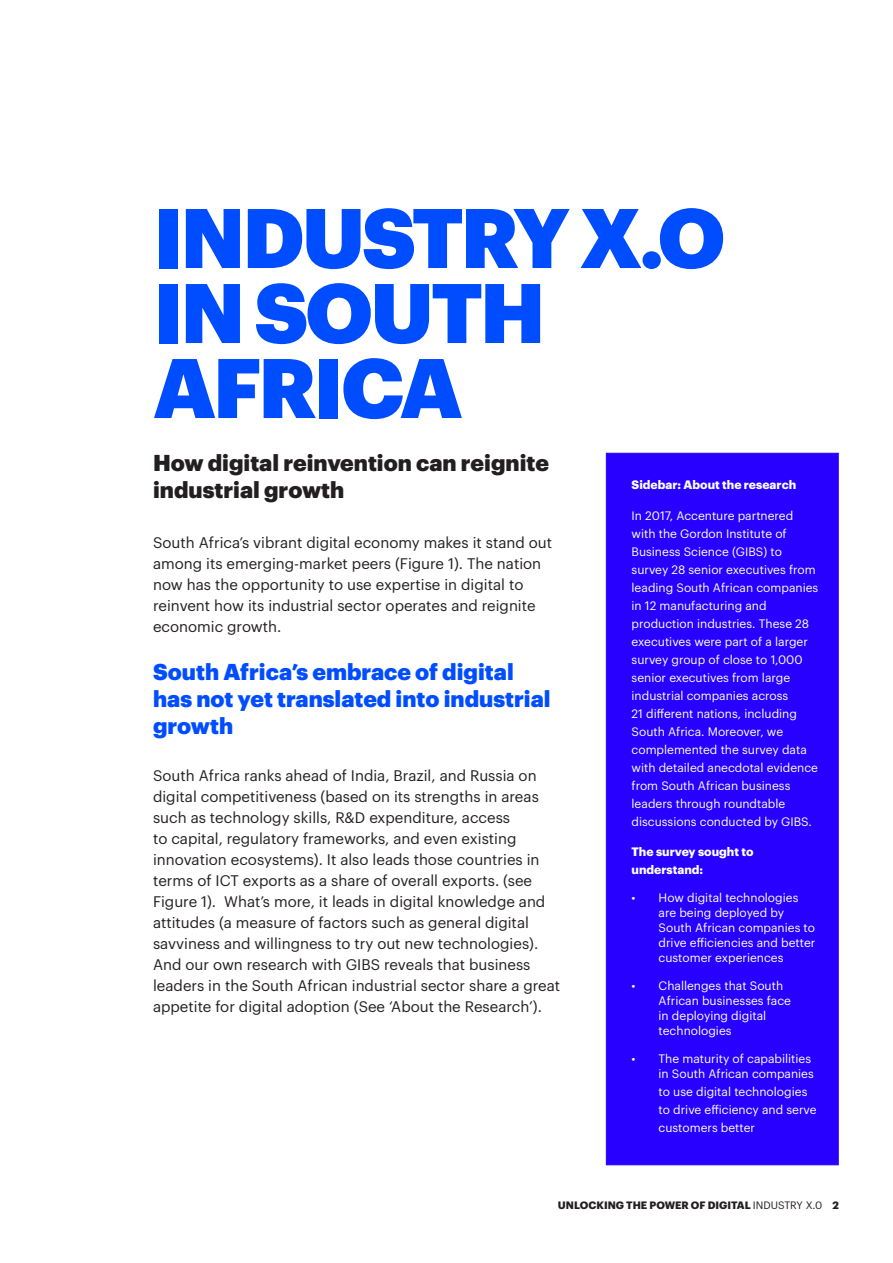
<style>
.page{position:relative;width:893px;height:1263px;background:#fff}
.page>*{position:absolute;margin:0;border:0;box-sizing:border-box;transform-origin:0 0}
._01_Main_heading_Blu{font:900 82.5px/75px "Graphik";letter-spacing:-.035em;color:#004dff}
._02_Sub_Heading__Blu{font:900 22.5px/27px "Graphik";color:#004dff}
._02_Sub_Heading__Bla{font:900 22.5px/27px "Graphik";color:#231f20}
._03__Body_Copy{font:15px/21px "Graphik";color:#231f20}
._03__Body_Copy-2{font:12px/18px "Graphik";color:#fff}
._03__Body_Copy-3{font:700 12px/18px "Graphik";color:#fff}
.t1{font:700 10.5px "Graphik";color:#231f20}
.s1{font-weight:400}
</style>
<div class="page">
<div style="left:606px;top:453px;width:233px;height:712px;background:#2800ff;border:1px solid #2800ff"></div>
<p class="_01_Main_heading_Blu" style="left:153px;top:193px;width:574px">INDUSTRY X.O</p>
<p class="_01_Main_heading_Blu" style="left:153px;top:268px;width:394px">IN SOUTH<br>AFRICA</p>
<p class="_02_Sub_Heading__Bla" style="left:153px;top:448px;width:397px">How digital reinvention can reignite industrial growth</p>
<p class="_03__Body_Copy" style="left:153px;top:530px;width:401px">South Africa’s vibrant digital economy makes it stand out among its emerging-market peers (Figure 1). The nation now has the opportunity to use expertise in digital to reinvent how its industrial sector operates and reignite economic growth.</p>
<p class="_02_Sub_Heading__Blu" style="left:153px;top:656px;width:399px">South Africa’s embrace of digital has not yet translated into industrial growth</p>
<p class="_03__Body_Copy" style="left:153px;top:763px;width:409px">South Africa ranks ahead of India, Brazil, and Russia on digital competitiveness (based on its strengths in areas such as technology skills, R&amp;D expenditure, access<br>to capital, regulatory frameworks, and even existing innovation ecosystems). It also leads those countries in terms of ICT exports as a share of overall exports. (see Figure 1). What’s more, it leads in digital knowledge and attitudes (a measure of factors such as general digital savviness and willingness to try out new technologies).<br>And our own research with GIBS reveals that business leaders in the South African industrial sector share a great appetite for digital adoption (See ‘About the Research’).</p>
<p class="_03__Body_Copy-3" style="left:632px;top:474px;width:166px">Sidebar: About the research</p>
<p class="_03__Body_Copy-2" style="left:632px;top:505px;width:188px">In 2017, Accenture partnered with the Gordon Institute of<br>Business Science (GIBS) to survey 28 senior executives from leading South African companies in 12 manufacturing and production industries. These 28 executives were part of a larger survey group of close to 1,000 senior executives from large industrial companies across<br>21 different nations, including<br>South Africa. Moreover, we complemented the survey data with detailed anecdotal evidence from South African business leaders through roundtable discussions conducted by GIBS.</p>
<p class="_03__Body_Copy-3" style="left:632px;top:842px;width:123px">The survey sought to understand:</p>
<p class="_03__Body_Copy-2" style="left:659px;top:889px;width:158px;line-height:15px;text-indent:-27px">• How digital technologies are being deployed by<br>South African companies to drive efficiencies and better customer experiences</p>
<p class="_03__Body_Copy-2" style="left:659px;top:977px;width:134px;line-height:15px;text-indent:-27px">• Challenges that South<br>African businesses face in deploying digital technologies</p>
<p class="_03__Body_Copy-2" style="left:632px;top:1050px;width:184px;line-height:15px;text-align:right">• The maturity of capabilities in South African companies</p>
<p class="_03__Body_Copy-2" style="left:659px;top:1081px;width:160px">to use digital technologies to drive efficiency and serve customers better</p>
<p class="t1" style="left:558px;top:1197px;width:283px">UNLOCKING THE POWER OF DIGITAL <span class="s1">INDUSTRY X.0</span> 2</p>
</div>
